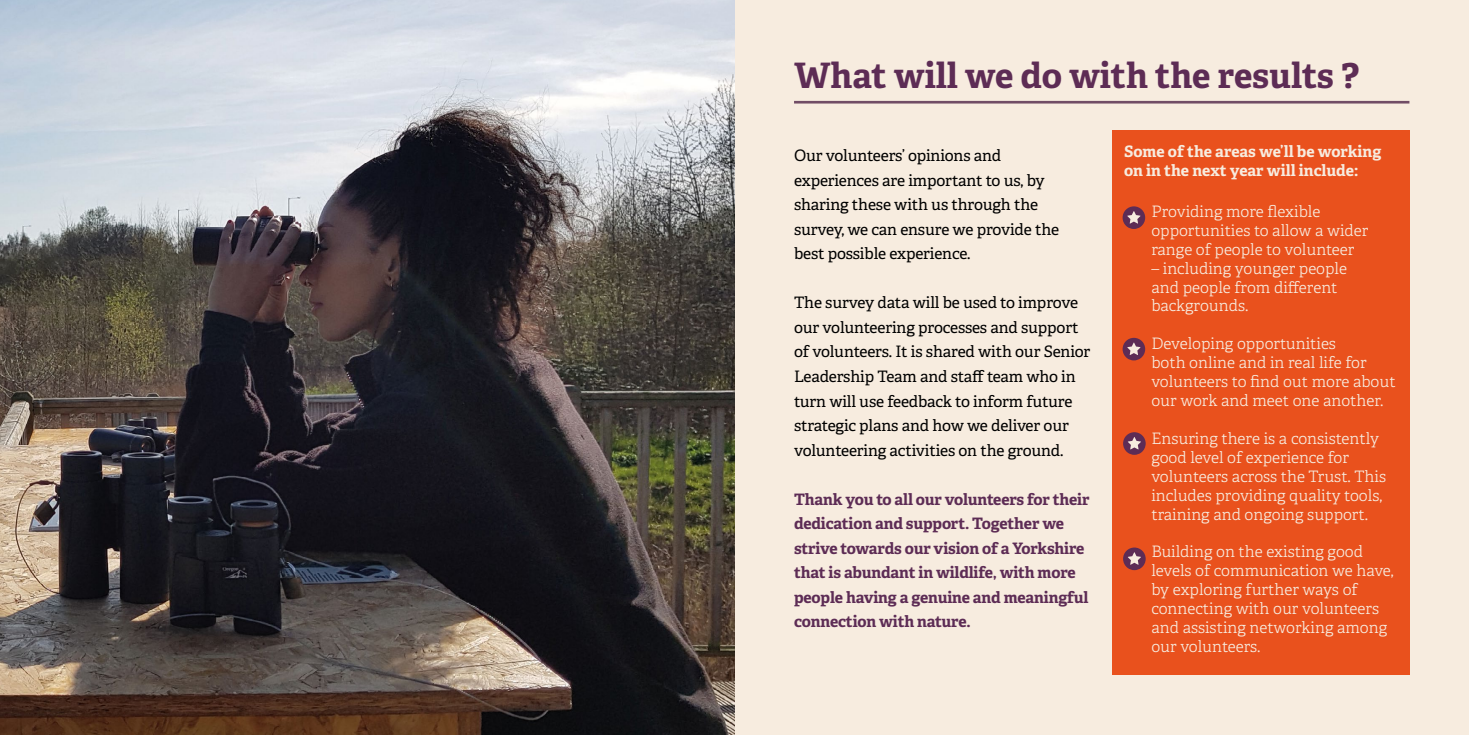
<style>
.page{position:relative;width:1469px;height:735px;background:#fff}
.page>*{position:absolute;margin:0;border:0;box-sizing:border-box;transform-origin:0 0}
.t1{font:700 35px "Adelle";color:#5d2c55}
.t2{font:300 15.75px/18.9px "Adelle";color:#f7ecdf}
.t3{font:15.75px/24.5px "Adelle";letter-spacing:-.01em;color:#000}
.t4{font:700 15.75px/24.5px "Adelle";letter-spacing:-.01em;color:#5d2c55}
.t5{font:700 15.75px/18.9px "Adelle";letter-spacing:-.005em;color:#f7ecdf}
</style>
<div class="page">
<div style="left:734px;top:0;width:734px;height:734px;background:#f7ecdf"></div>
<div style="left:1112px;top:130px;width:297px;height:543px;background:#e9511d"></div>
<hr style="left:794px;top:101px;width:615px;height:2px;background:#714d66">
<svg style="left:1122px;top:206px;width:23px;height:23px"></svg>
<img style="left:0;top:0;width:734px;height:734px">
<svg style="left:1122px;top:337px;width:23px;height:23px"></svg>
<svg style="left:1123px;top:432px;width:22px;height:22px"></svg>
<svg style="left:1123px;top:547px;width:22px;height:23px"></svg>
<h1 class="t1" style="left:794px;top:53px;width:567px">What will we do with the results ?</h1>
<p class="t3" style="left:794px;top:143px;width:267px">Our volunteers’ opinions and experiences are important to us, by sharing these with us through the survey, we can ensure we provide the best possible experience.</p>
<p class="t3" style="left:794px;top:290px;width:298px">The survey data will be used to improve our volunteering processes and support of volunteers. It is shared with our Senior Leadership Team and staff team who in turn will use feedback to inform future strategic plans and how we deliver our volunteering activities on the ground.</p>
<p class="t4" style="left:794px;top:486px;width:297px">Thank you to all our volunteers for their dedication and support. Together we strive towards our vision of a Yorkshire that is abundant in wildlife, with more people having a genuine and meaningful connection with nature.</p>
<p class="t5" style="left:1124px;top:142px;width:259px">Some of the areas we’ll be working on in the next year will include:</p>
<p class="t2" style="left:1151px;top:201px;width:218px">Providing more flexible opportunities to allow a wider range of people to volunteer</p>
<p class="t2" style="left:1151px;top:258px;width:197px">– including younger people and people from different backgrounds.</p>
<p class="t2" style="left:1151px;top:333px;width:246px">Developing opportunities<br>both online and in real life for volunteers to find out more about our work and meet one another.</p>
<p class="t2" style="left:1151px;top:428px;width:236px">Ensuring there is a consistently good level of experience for volunteers across the Trust. This includes providing quality tools, training and ongoing support.</p>
<p class="t2" style="left:1151px;top:541px;width:244px">Building on the existing good levels of communication we have, by exploring further ways of connecting with our volunteers and assisting networking among our volunteers.</p>
</div>
